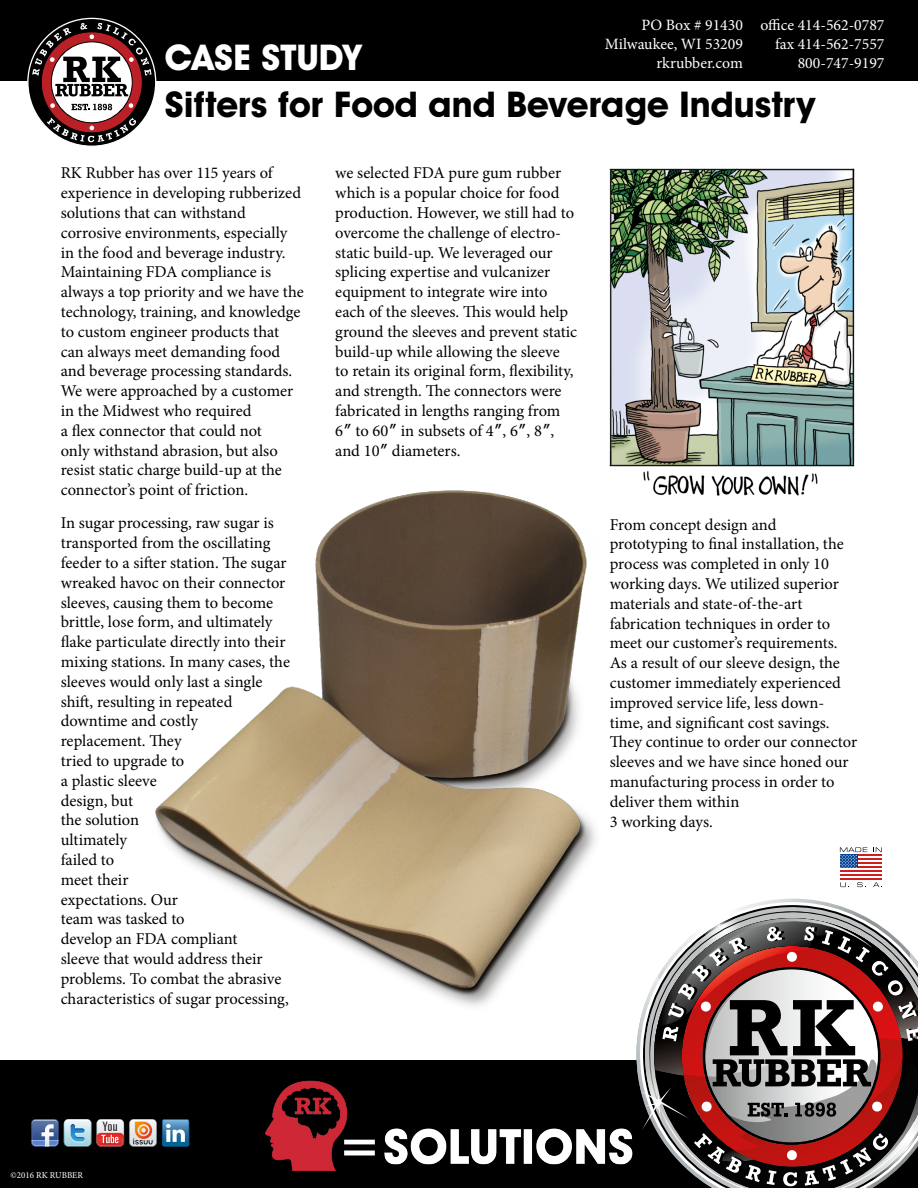
<style>
.page{position:relative;width:918px;height:1188px;background:#fff}
.page>*{position:absolute;margin:0;border:0;box-sizing:border-box;transform-origin:0 0}
.t1{font:700 35.7px "Avant Garde IT Cby BT";color:#000}
.t2{font:700 35.7px "Avant Garde IT Cby BT";color:#fff}
.t3{font:16.5px/19.8px "Minion Pro";color:#000}
.t4{font:15.75px/18.9px "Minion Pro";color:#fff;text-align:right}
.t5{font:9px "Minion Pro";color:#fff}
.s1{font-family:"Helvetica"}
</style>
<div class="page">
<div style="left:0;top:1061px;width:918px;height:127px;background:#000"></div>
<img style="left:265px;top:1080px;width:368px;height:91px">
<svg style="left:633px;top:906px;width:285px;height:282px"></svg>
<div style="left:0;top:0;width:918px;height:81px;background:#000"></div>
<svg style="left:27px;top:18px;width:129px;height:128px"></svg>
<img style="left:31px;top:1119px;width:158px;height:28px">
<div style="left:840px;top:854px;width:42px;height:26px;background:#cd201e"></div>
<hr style="left:858px;top:856px;width:24px;height:2px;background:#fff">
<hr style="left:858px;top:860px;width:24px;height:2px;background:#fff">
<hr style="left:858px;top:864px;width:24px;height:2px;background:#fff">
<hr style="left:840px;top:868px;width:42px;height:2px;background:#fff">
<hr style="left:840px;top:872px;width:42px;height:2px;background:#fff">
<hr style="left:840px;top:876px;width:42px;height:2px;background:#fff">
<svg style="left:840px;top:847px;width:27px;height:21px"></svg>
<svg style="left:875px;top:847px;width:7px;height:5px"></svg>
<svg style="left:840px;top:882px;width:9px;height:5px"></svg>
<svg style="left:857px;top:882px;width:9px;height:5px"></svg>
<svg style="left:873px;top:882px;width:9px;height:5px"></svg>
<img style="left:609px;top:168px;width:246px;height:328px">
<img style="left:155px;top:460px;width:566px;height:577px">
<h1 class="t2" style="left:165px;top:36px;width:198px">CASE STUDY</h1>
<p class="t4" style="left:605px;top:15px;width:140px">PO Box # 91430<br>Milwaukee, WI 53209 rkrubber.com</p>
<p class="t4" style="left:760px;top:15px;width:126px">office 414-562-0787 fax 414-562-7557</p>
<p class="t4" style="left:798px;top:53px;width:88px">800-747-9197</p>
<h1 class="t1" style="left:165px;top:83px;width:652px">Sifters for Food and Beverage Industry</h1>
<p class="t3" style="left:61px;top:163px;width:245px">RK Rubber has over 115 years of experience in developing rubberized solutions that can withstand corrosive environments, especially in the food and beverage industry.<br>Maintaining FDA compliance is always a top priority and we have the technology, training, and knowledge to custom engineer products that can always meet demanding food and beverage processing standards.<br>We were approached by a customer in the Midwest who required<br>a flex connector that could not<br>only withstand abrasion, but also resist static charge build-up at the connector’s point of friction.</p>
<p class="t3" style="left:61px;top:513px;width:231px">In sugar processing, raw sugar is transported from the oscillating feeder to a sifter station. The sugar wreaked havoc on their connector sleeves, causing them to become brittle, lose form, and ultimately flake particulate directly into their mixing stations. In many cases, the sleeves would only last a single shift, resulting in repeated downtime and costly<br>replacement. They<br>tried to upgrade to<br>a plastic sleeve<br>design, but<br>the solution<br>ultimately<br>failed to<br>meet their<br>expectations. Our<br>team was tasked to<br>develop an FDA compliant<br>sleeve that would address their problems. To combat the abrasive characteristics of sugar processing,</p>
<p class="t3" style="left:335px;top:163px;width:244px">we selected FDA pure gum rubber which is a popular choice for food production. However, we still had to overcome the challenge of electro&shy;static build-up. We leveraged our splicing expertise and vulcanizer equipment to integrate wire into each of the sleeves. This would help ground the sleeves and prevent static build-up while allowing the sleeve<br>to retain its original form, flexibility, and strength. The connectors were fabricated in lengths ranging from 6<span class="s1">″</span> to 60<span class="s1">″</span> in subsets of 4<span class="s1">″</span>, 6<span class="s1">″</span>, 8<span class="s1">″</span>, and 10<span class="s1">″</span> diameters.</p>
<p class="t3" style="left:610px;top:514px;width:249px">From concept design and prototyping to final installation, the process was completed in only 10 working days. We utilized superior materials and state-of-the-art fabrication techniques in order to meet our customer’s requirements.<br>As a result of our sleeve design, the customer immediately experienced improved service life, less down&shy;time, and significant cost savings.<br>They continue to order our connector sleeves and we have since honed our manufacturing process in order to deliver them within<br>3 working days.</p>
<p class="t5" style="left:11px;top:1169px;width:74px">©2016 RK RUBBER</p>
</div>
